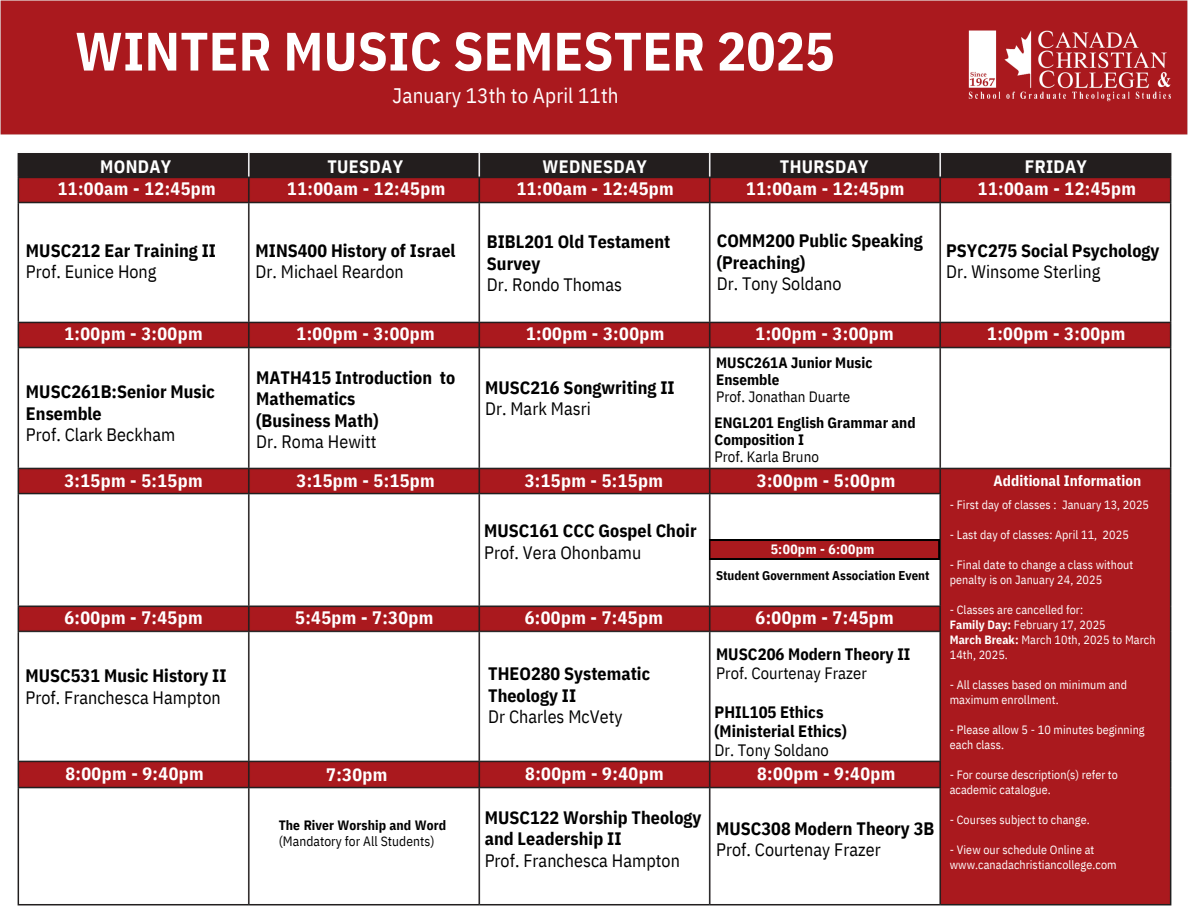
<style>
.page{position:relative;width:1188px;height:918px;background:#fff}
.page>*{position:absolute;margin:0;border:0;box-sizing:border-box;transform-origin:0 0}
.t1{font:700 54px "IBM Plex Sans Cond";letter-spacing:.005em;color:#fff}
.t2{font:21px "IBM Plex Sans Cond";letter-spacing:.005em;color:#fff}
.t3{font:700 18px/21.3px "IBM Plex Sans Cond";letter-spacing:.005em;color:#000}
.t4{font:700 18px/22.5px "IBM Plex Sans Cond";letter-spacing:.025em;color:#fff;text-align:center}
.t5{font:18px/21.3px "IBM Plex Sans Cond";letter-spacing:.005em;color:#000}
.t6{font:700 16.5px/19.2px "IBM Plex Sans Cond";letter-spacing:.005em;color:#000}
.t7{font:700 15px/16.8px "IBM Plex Sans Cond";letter-spacing:.005em;color:#000}
.t8{font:700 15px "IBM Plex Sans Cond";letter-spacing:.005em;color:#fff}
.t9{font:13.5px/15.8px "IBM Plex Sans Cond";letter-spacing:.005em;color:#000}
.t10{font:700 13.5px "IBM Plex Sans Cond";letter-spacing:.025em;color:#fff}
.t11{font:700 12.75px "IBM Plex Sans Cond";letter-spacing:.005em;color:#000}
.t12{font:12px/15px "IBM Plex Sans Cond";letter-spacing:.005em;color:#fff}
.s1{font-weight:400}
.s2{font-weight:700}
</style>
<div class="page">
<div style="left:0;top:0;width:1188px;height:135px;background:#aa191e"></div>
<img style="left:17px;top:152px;width:1155px;height:754px">
<svg style="left:709px;top:540px;width:230px;height:19px;background:#96161a"></svg>
<p class="t1" style="left:75px;top:15px;width:761px">WINTER MUSIC SEMESTER 2025</p>
<p class="t2" style="left:393px;top:82px;width:227px">January 13th to April 11th</p>
<h2 class="t4" style="left:58px;top:155px;width:160px">MONDAY<br>11:00am - 12:45pm</h2>
<h3 class="t4" style="left:287px;top:155px;width:160px">TUESDAY<br>11:00am - 12:45pm</h3>
<h3 class="t4" style="left:517px;top:155px;width:158px">WEDNESDAY<br>11:00am - 12:45pm</h3>
<h3 class="t4" style="left:746px;top:155px;width:160px">THURSDAY<br>11:00am - 12:45pm</h3>
<h2 class="t4" style="left:978px;top:155px;width:160px">FRIDAY<br>11:00am - 12:45pm</h2>
<h3 class="t3" style="left:26px;top:239px;width:192px">MUSC212 Ear Training II<br><span class="s1">Prof. Eunice Hong</span></h3>
<h2 class="t3" style="left:255px;top:239px;width:202px">MINS400 History of Israel<br><span class="s1">Dr. Michael Reardon</span></h2>
<h4 class="t3" style="left:487px;top:231px;width:185px">BIBL201 Old Testament<br>Survey<br><span class="s1">Dr. Rondo Thomas</span></h4>
<h2 class="t3" style="left:717px;top:230px;width:208px">COMM200 Public Speaking (Preaching)<br><span class="s1">Dr. Tony Soldano</span></h2>
<h4 class="t3" style="left:946px;top:239px;width:215px">PSYC275 Social Psychology<br><span class="s1">Dr. Winsome Sterling</span></h4>
<h2 class="t4" style="left:64px;top:322px;width:140px">1:00pm - 3:00pm</h2>
<h3 class="t4" style="left:297px;top:322px;width:140px">1:00pm - 3:00pm</h3>
<h2 class="t4" style="left:526px;top:322px;width:140px">1:00pm - 3:00pm</h2>
<h2 class="t4" style="left:756px;top:322px;width:140px">1:00pm - 3:00pm</h2>
<h2 class="t4" style="left:987px;top:322px;width:140px">1:00pm - 3:00pm</h2>
<h3 class="t3" style="left:26px;top:381px;width:191px">MUSC261B:Senior Music<br>Ensemble<br><span class="s1">Prof. Clark Beckham</span></h3>
<h6 class="t3" style="left:256px;top:366px;width:201px">MATH415 Introduction to<br>Mathematics<br>(Business Math)<br><span class="s1">Dr. Roma Hewitt</span></h6>
<h2 class="t3" style="left:485px;top:376px;width:191px">MUSC216 Songwriting II<br><span class="s1">Dr. Mark Masri</span></h2>
<h2 class="t7" style="left:716px;top:354px;width:158px">MUSC261A Junior Music<br>Ensemble<br><span class="s1">Prof. Jonathan Duarte</span></h2>
<h2 class="t7" style="left:714px;top:414px;width:203px">ENGL201 English Grammar and<br>Composition I<br><span class="s1">Prof. Karla Bruno</span></h2>
<h2 class="t4" style="left:64px;top:469px;width:140px">3:15pm - 5:15pm</h2>
<h3 class="t4" style="left:297px;top:469px;width:140px">3:15pm - 5:15pm</h3>
<h2 class="t4" style="left:525px;top:469px;width:140px">3:15pm - 5:15pm</h2>
<h2 class="t4" style="left:757px;top:469px;width:140px">3:00pm - 5:00pm</h2>
<h5 class="t8" style="left:994px;top:471px;width:149px">Additional Information</h5>
<h2 class="t4" style="left:64px;top:606px;width:140px">6:00pm - 7:45pm</h2>
<h2 class="t5" style="left:25px;top:665px;width:203px"><span class="s2">MUSC531 Music History II<br></span>Prof. Franchesca Hampton</h2>
<h2 class="t4" style="left:65px;top:762px;width:140px">8:00pm - 9:40pm</h2>
<h3 class="t4" style="left:295px;top:606px;width:140px">5:45pm - 7:30pm</h3>
<h3 class="t4" style="left:326px;top:763px;width:63px">7:30pm</h3>
<h2 class="t9" style="left:279px;top:817px;width:169px"><span class="s2">The River Worship and Word </span>(Mandatory for All Students)</h2>
<p class="t3" style="left:484px;top:520px;width:214px">MUSC161 CCC Gospel Choir<br><span class="s1">Prof. Vera Ohonbamu</span></p>
<h3 class="t4" style="left:525px;top:606px;width:140px">6:00pm - 7:45pm</h3>
<h2 class="t3" style="left:488px;top:663px;width:163px">THEO280 Systematic<br>Theology II<br><span class="s1">Dr Charles McVety</span></h2>
<h2 class="t4" style="left:525px;top:762px;width:140px">8:00pm - 9:40pm</h2>
<h3 class="t3" style="left:485px;top:807px;width:218px">MUSC122 Worship Theology and Leadership II<br><span class="s1">Prof. Franchesca Hampton</span></h3>
<h3 class="t10" style="left:771px;top:540px;width:105px">5:00pm - 6:00pm</h3>
<h5 class="t11" style="left:716px;top:567px;width:215px">Student Government Association Event</h5>
<h2 class="t4" style="left:756px;top:606px;width:140px">6:00pm - 7:45pm</h2>
<h3 class="t6" style="left:716px;top:644px;width:196px">MUSC206 Modern Theory II<br><span class="s1">Prof. Courtenay Frazer</span></h3>
<h2 class="t6" style="left:714px;top:702px;width:134px">PHIL105 Ethics (Ministerial Ethics)<br><span class="s1">Dr. Tony Soldano</span></h2>
<h3 class="t4" style="left:757px;top:762px;width:140px">8:00pm - 9:40pm</h3>
<h3 class="t3" style="left:716px;top:817px;width:220px">MUSC308 Modern Theory 3B<br><span class="s1">Prof. Courtenay Frazer</span></h3>
<p class="t12" style="left:950px;top:497px;width:201px">- First day of classes : January 13, 2025</p>
<p class="t12" style="left:950px;top:527px;width:181px">- Last day of classes: April 11, 2025</p>
<p class="t12" style="left:950px;top:557px;width:185px">- Final date to change a class without penalty is on January 24, 2025</p>
<p class="t12" style="left:950px;top:602px;width:135px">- Classes are cancelled for:</p>
<p class="t12" style="left:950px;top:617px;width:158px"><span class="s2">Family Day:</span> February 17, 2025</p>
<p class="t12" style="left:950px;top:632px;width:207px"><span class="s2">March Break:</span> March 10th, 2025 to March<br>14th, 2025.</p>
<p class="t12" style="left:950px;top:677px;width:179px">- All classes based on minimum and maximum enrollment.</p>
<p class="t12" style="left:950px;top:722px;width:196px">- Please allow 5 - 10 minutes beginning each class.</p>
<p class="t12" style="left:950px;top:767px;width:170px">- For course description(s) refer to academic catalogue.</p>
<p class="t12" style="left:950px;top:812px;width:141px">- Courses subject to change.</p>
<p class="t12" style="left:950px;top:842px;width:168px">- View our schedule Online at www.canadachristiancollege.com</p>
</div>
